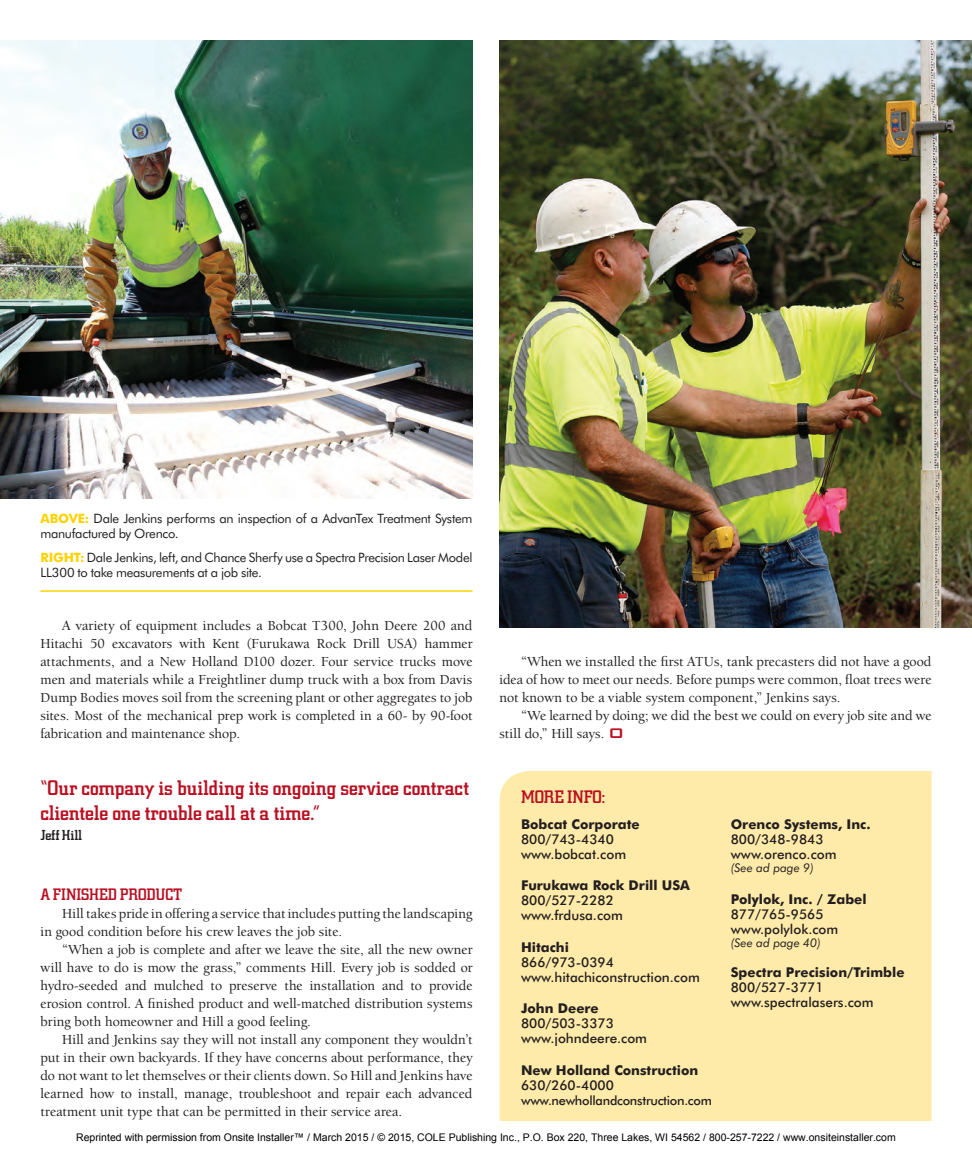
<style>
.page{position:relative;width:972px;height:1175px;background:#fff}
.page>*{position:absolute;margin:0;border:0;box-sizing:border-box;transform-origin:0 0}
.Pullquote{font:21px/25.5px "Circuit";letter-spacing:-.005em;color:#ba1021}
.t1{font:18px "Circuit";color:#ba1021}
.Subhead{font:16.5px "Circuit";color:#ba1021}
.Pullquote-2{font:14.4px "Circuit";letter-spacing:-.005em;color:#231f20}
.Body_Copy{font:500 14.25px/18px "Berkeley Oldstyle IT Cby BT";letter-spacing:.005em;color:#231f20;text-align:justify}
.More_Info_Text{font:500 13.5px "Futura BT";color:#231f20}
.More_Info_Head{font:700 13.5px "Futura BT";color:#231f20}
.t2{font:12.9px/15px "Futura BT";letter-spacing:-.02em;color:#231f20}
.More_Info_Text-2{font:500 12.75px "Futura BT";letter-spacing:-.02em;color:#231f20}
.More_Info_See_Ad{font:italic 12px "Futura BT";color:#231f20}
.More_Info_Text-3{font:italic 12px "Futura BT";color:#231f20}
.t3{font:10.5px "Arial";color:#000}
.s1{font-weight:700;color:#fed304}
.s2{font-family:"Bank Gothic BT";font-size:18.6px;color:#ba1021}
</style>
<div class="page">
<div style="left:500px;top:771px;width:432px;height:350px;background:#ffeba9"></div>
<img style="left:0;top:40px;width:472px;height:459px">
<img style="left:500px;top:40px;width:472px;height:587px">
<hr style="left:40px;top:590px;width:432px;height:2px;background:#fed304">
<p class="t2" style="left:40px;top:511px;width:434px"><span class="s1">ABOVE:</span> Dale Jenkins performs an inspection of a AdvanTex Treatment System manufactured by Orenco.</p>
<p class="t2" style="left:41px;top:550px;width:434px"><span class="s1">RIGHT:</span> Dale Jenkins, left, and Chance Sherfy use a Spectra Precision Laser Model<br>LL300 to take measurements at a job site.</p>
<p class="Body_Copy" style="left:40px;top:616px;width:434px;text-indent:22px">A variety of equipment includes a Bobcat T300, John Deere 200 and Hitachi 50 excavators with Kent (Furukawa Rock Drill USA) hammer attachments, and a New Holland D100 dozer. Four service trucks move men and materials while a Freightliner dump truck with a box from Davis Dump Bodies moves soil from the screening plant or other aggregates to job sites. Most of the mechanical prep work is completed in a 60- by 90-foot fabrication and maintenance shop.</p>
<p class="Pullquote" style="left:40px;top:774px;width:430px">“Our company is building its ongoing service contract clientele one trouble call at a time.”</p>
<p class="Pullquote-2" style="left:40px;top:826px;width:43px">Jeff Hill</p>
<p class="Subhead" style="left:40px;top:884px;width:143px">A FINISHED PRODUCT</p>
<p class="Body_Copy" style="left:40px;top:904px;width:433px;text-indent:22px">Hill takes pride in offering a service that includes putting the landscaping in good condition before his crew leaves the job site.</p>
<p class="Body_Copy" style="left:40px;top:940px;width:434px;text-indent:22px">“When a job is complete and after we leave the site, all the new owner will have to do is mow the grass,” comments Hill. Every job is sodded or hydro-seeded and mulched to preserve the installation and to provide erosion control. A finished product and well-matched distribution systems bring both homeowner and Hill a good feeling.</p>
<p class="Body_Copy" style="left:40px;top:1030px;width:434px;text-indent:22px">Hill and Jenkins say they will not install any component they wouldn’t put in their own backyards. If they have concerns about performance, they do not want to let themselves or their clients down. So Hill and Jenkins have learned how to install, manage, troubleshoot and repair each advanced treatment unit type that can be permitted in their service area.</p>
<p class="Body_Copy" style="left:499px;top:652px;width:434px;text-indent:22px">“When we installed the first ATUs, tank precasters did not have a good idea of how to meet our needs. Before pumps were common, float trees were not known to be a viable system component,” Jenkins says.</p>
<p class="Body_Copy" style="left:499px;top:706px;width:434px;text-indent:22px">“We learned by doing; we did the best we could on every job site and we still do,” Hill says. <span class="s2">O</span></p>
<p class="t1" style="left:521px;top:786px;width:85px">MORE INFO:</p>
<p class="More_Info_Head" style="left:521px;top:815px;width:120px">Bobcat Corporate</p>
<p class="More_Info_Text" style="left:521px;top:830px;width:94px">800/743-4340</p>
<p class="More_Info_Text" style="left:521px;top:845px;width:107px">www.bobcat.com</p>
<p class="More_Info_Head" style="left:521px;top:877px;width:170px">Furukawa Rock Drill USA</p>
<p class="More_Info_Text" style="left:521px;top:892px;width:94px">800/527-2282</p>
<p class="More_Info_Text" style="left:521px;top:907px;width:103px">www.frdusa.com</p>
<p class="More_Info_Head" style="left:521px;top:938px;width:49px">Hitachi</p>
<p class="More_Info_Text" style="left:521px;top:953px;width:94px">866/973-0394</p>
<p class="More_Info_Text" style="left:521px;top:968px;width:180px">www.hitachiconstruction.com</p>
<p class="More_Info_Head" style="left:521px;top:1000px;width:79px">John Deere</p>
<p class="More_Info_Text" style="left:521px;top:1015px;width:94px">800/503-3373</p>
<p class="More_Info_Text" style="left:521px;top:1030px;width:128px">www.johndeere.com</p>
<p class="More_Info_Head" style="left:521px;top:1061px;width:179px">New Holland Construction</p>
<p class="More_Info_Text" style="left:521px;top:1076px;width:94px">630/260-4000</p>
<p class="More_Info_Text-2" style="left:521px;top:1092px;width:192px">www.newhollandconstruction.com</p>
<p class="More_Info_Head" style="left:731px;top:815px;width:141px">Orenco Systems, Inc.</p>
<p class="More_Info_Text" style="left:731px;top:830px;width:94px">800/348-9843</p>
<p class="More_Info_Text" style="left:731px;top:845px;width:107px">www.orenco.com</p>
<p class="More_Info_Text-3" style="left:731px;top:860px;width:85px">(See ad page 9)</p>
<p class="More_Info_Head" style="left:731px;top:890px;width:137px">Polylok, Inc. / Zabel</p>
<p class="More_Info_Text" style="left:731px;top:905px;width:94px">877/765-9565</p>
<p class="More_Info_Text" style="left:731px;top:920px;width:109px">www.polylok.com</p>
<p class="More_Info_See_Ad" style="left:731px;top:935px;width:92px">(See ad page 40)</p>
<p class="More_Info_Head" style="left:731px;top:964px;width:175px">Spectra Precision/Trimble</p>
<p class="More_Info_Text" style="left:731px;top:979px;width:94px">800/527-3771</p>
<p class="More_Info_Text" style="left:731px;top:994px;width:144px">www.spectralasers.com</p>
<p class="t3" style="left:76px;top:1131px;width:821px">Reprinted with permission from Onsite Installer™ / March 2015 / © 2015, COLE Publishing Inc., P.O. Box 220, Three Lakes, WI 54562 / 800-257-7222 / www.onsiteinstaller.com</p>
</div>
